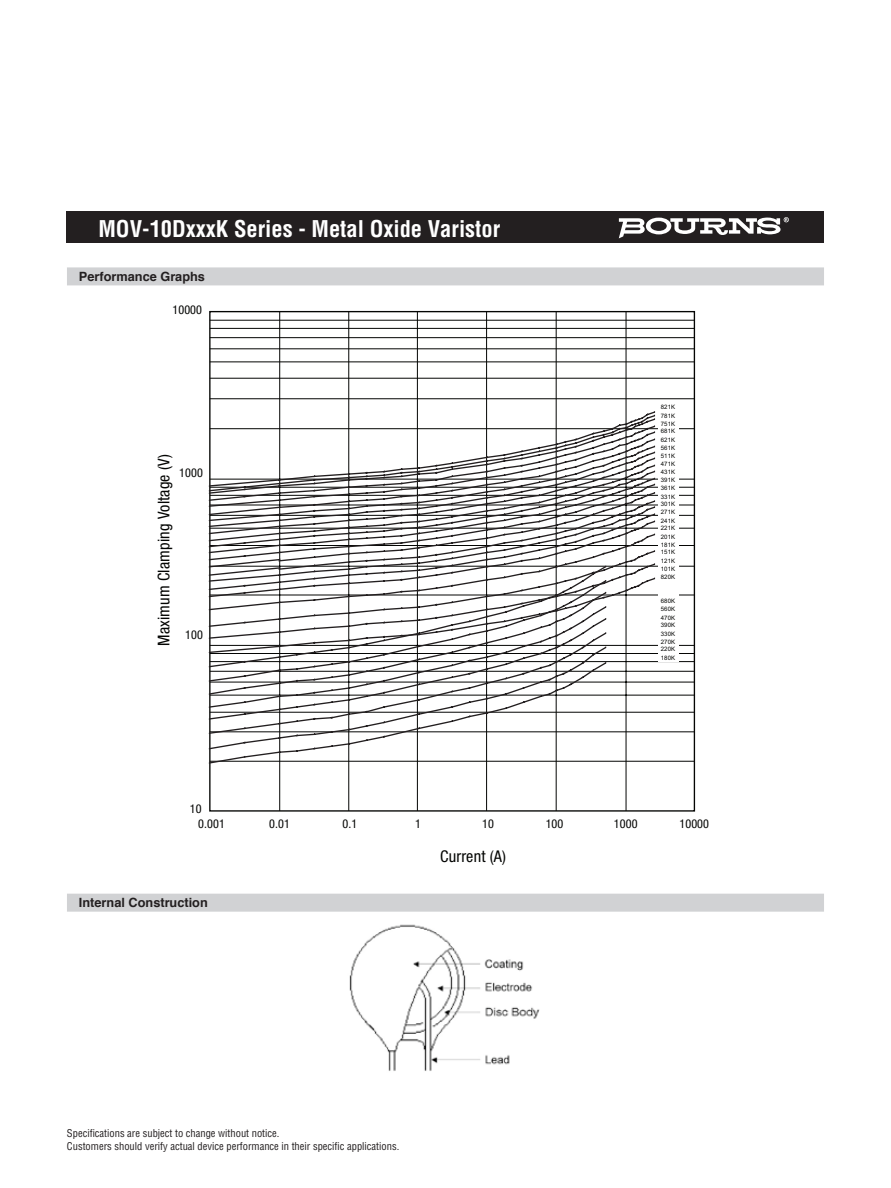
<style>
.page{position:relative;width:891px;height:1188px;background:#fff}
.page>*{position:absolute;margin:0;border:0;box-sizing:border-box;transform-origin:0 0}
.t1{font:700 condensed 24px "Helvetica";color:#fff}
.t2{font:700 condensed 22.5px "Helvetica";color:#fff}
.t3{font:condensed 16.2px "Helvetica Neue";letter-spacing:.01em;color:#040503}
.t4{font:700 12.75px "Helvetica";color:#231f20}
.t5{font:condensed 12.15px "Helvetica Neue";letter-spacing:.01em;color:#040503}
.t6{font:condensed 10.5px/12.8px "Helvetica";color:#231f20}
.t7{font:6px/8.6px "Arial";letter-spacing:.01em;color:#040503;text-align:justify}
</style>
<div class="page">
<div style="left:67px;top:894px;width:757px;height:18px;background:#d1d2d4"></div>
<img style="left:349px;top:924px;width:191px;height:147px">
<div style="left:67px;top:212px;width:757px;height:31px;background:#231f20"></div>
<svg style="left:618px;top:217px;width:171px;height:21px"></svg>
<div style="left:67px;top:267px;width:757px;height:18px;background:#d1d2d4"></div>
<hr style="left:210px;top:761px;width:484px;height:1px;background:#040503">
<hr style="left:210px;top:732px;width:484px;height:1px;background:#040503">
<hr style="left:210px;top:712px;width:484px;height:1px;background:#040503">
<hr style="left:210px;top:428px;width:484px;height:1px;background:#040503">
<hr style="left:210px;top:399px;width:484px;height:1px;background:#040503">
<hr style="left:210px;top:378px;width:484px;height:1px;background:#040503">
<hr style="left:210px;top:362px;width:484px;height:1px;background:#040503">
<hr style="left:210px;top:349px;width:484px;height:1px;background:#040503">
<hr style="left:210px;top:337px;width:484px;height:1px;background:#040503">
<hr style="left:210px;top:328px;width:484px;height:1px;background:#040503">
<hr style="left:210px;top:320px;width:484px;height:1px;background:#040503">
<hr style="left:626px;top:312px;width:1px;height:499px;background:#040503">
<hr style="left:556px;top:312px;width:1px;height:499px;background:#040503">
<hr style="left:486px;top:312px;width:1px;height:499px;background:#040503">
<hr style="left:417px;top:312px;width:1px;height:499px;background:#040503">
<hr style="left:349px;top:312px;width:1px;height:499px;background:#040503">
<hr style="left:279px;top:312px;width:1px;height:499px;background:#040503">
<hr style="left:210px;top:695px;width:484px;height:1px;background:#040503">
<hr style="left:210px;top:682px;width:484px;height:1px;background:#040503">
<hr style="left:210px;top:671px;width:484px;height:1px;background:#040503">
<hr style="left:210px;top:661px;width:484px;height:1px;background:#040503">
<hr style="left:210px;top:653px;width:484px;height:1px;background:#040503">
<hr style="left:210px;top:645px;width:484px;height:1px;background:#040503">
<hr style="left:210px;top:595px;width:484px;height:1px;background:#040503">
<hr style="left:210px;top:566px;width:484px;height:1px;background:#040503">
<hr style="left:210px;top:545px;width:484px;height:1px;background:#040503">
<hr style="left:210px;top:528px;width:484px;height:1px;background:#040503">
<hr style="left:210px;top:515px;width:484px;height:1px;background:#040503">
<hr style="left:210px;top:505px;width:484px;height:1px;background:#040503">
<hr style="left:210px;top:495px;width:484px;height:1px;background:#040503">
<hr style="left:210px;top:487px;width:484px;height:1px;background:#040503">
<hr style="left:210px;top:479px;width:484px;height:1px;background:#040503">
<div style="left:658px;top:403px;width:20px;height:259px;background:#fff"></div>
<svg style="left:208px;top:411px;width:448px;height:353px"></svg>
<svg style="left:208px;top:565px;width:399px;height:193px"></svg>
<h1 class="t1" style="left:98px;top:211px;width:423px">3312 - 2 mm SMD Trimming Potentiometer</h1>
<h2 class="t2" style="left:98px;top:215px;width:403px">MOV-10DxxxK Series - Metal Oxide Varistor</h2>
<h3 class="t4" style="left:79px;top:266px;width:128px">Performance Graphs</h3>
<h3 class="t5" style="left:172px;top:303px;width:31px">10000</h3>
<h3 class="t3" style="left:154px;top:646px;width:193px;rotate:-90deg">Maximum Clamping Voltage (V)</h3>
<h3 class="t5" style="left:179px;top:465px;width:25px">1000</h3>
<h3 class="t5" style="left:185px;top:628px;width:19px">100</h3>
<h3 class="t5" style="left:190px;top:801px;width:13px">10</h3>
<p class="t7" style="left:661px;top:403px;width:16px">821K 781K 751K</p>
<p class="t7" style="left:661px;top:427px;width:16px">681K 621K 561K</p>
<p class="t7" style="left:661px;top:451px;width:16px">511K 471K 431K</p>
<p class="t7" style="left:661px;top:475px;width:16px">391K 361K 331K</p>
<p class="t7" style="left:661px;top:500px;width:16px">301K 271K 241K</p>
<p class="t7" style="left:661px;top:524px;width:16px">221K 201K 181K</p>
<p class="t7" style="left:661px;top:548px;width:16px">151K 121K 101K</p>
<p class="t7" style="left:661px;top:572px;width:16px">820K</p>
<p class="t7" style="left:661px;top:597px;width:16px">680K 560K 470K</p>
<p class="t7" style="left:661px;top:621px;width:16px">390K 330K 270K</p>
<p class="t7" style="left:661px;top:645px;width:16px">220K<br>180K</p>
<h3 class="t5" style="left:198px;top:817px;width:28px">0.001</h3>
<h3 class="t5" style="left:269px;top:817px;width:22px">0.01</h3>
<h3 class="t5" style="left:343px;top:817px;width:16px">0.1</h3>
<h3 class="t5" style="left:415px;top:817px;width:7px">1</h3>
<h3 class="t5" style="left:482px;top:817px;width:13px">10</h3>
<h3 class="t5" style="left:546px;top:817px;width:19px">100</h3>
<h3 class="t5" style="left:614px;top:817px;width:25px">1000</h3>
<h3 class="t5" style="left:679px;top:817px;width:31px">10000</h3>
<h3 class="t3" style="left:440px;top:847px;width:67px">Current (A)</h3>
<h3 class="t4" style="left:79px;top:892px;width:130px">Internal Construction</h3>
<h3 class="t6" style="left:67px;top:1127px;width:334px">Specifications are subject to change without notice.<br>Customers should verify actual device performance in their specific applications.</h3>
</div>
